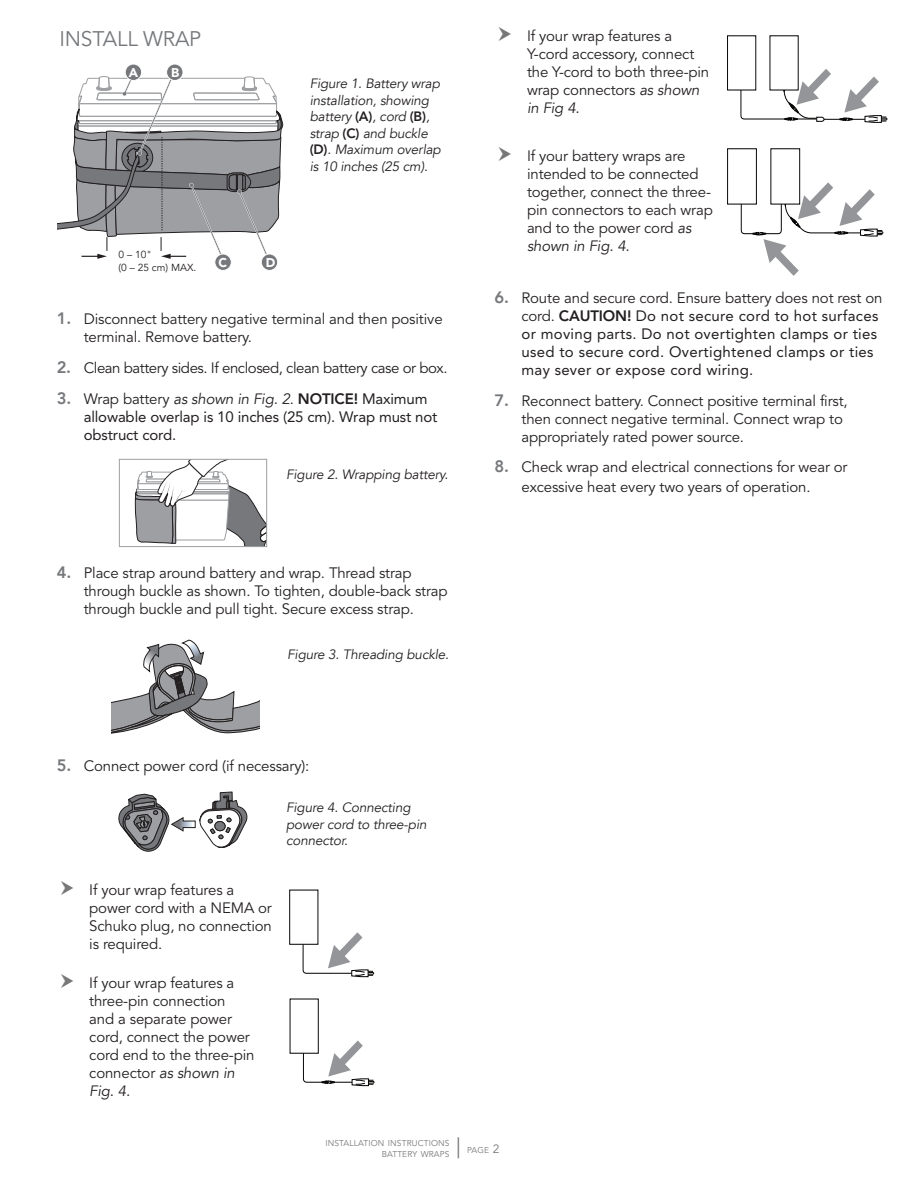
<style>
.page{position:relative;width:918px;height:1188px;background:#fff}
.page>*{position:absolute;margin:0;border:0;box-sizing:border-box;transform-origin:0 0}
.SubSection_Header{font:21px "Avenir LT Std";letter-spacing:-.01em;color:#76787b}
.t1{font:21px "Avenir LT Std";color:#787878}
.t2{font:15px/18px "Avenir LT Std";letter-spacing:-.01em;color:#231f20}
.t3{font:15px/18px "Avenir LT Std";letter-spacing:.02em;color:#231f20}
.t4{font:15px/18px "Avenir LT Std";letter-spacing:-.01em;color:#231f20}
.t5{font:15px "Avenir LT Std";letter-spacing:-.03em;color:#231f20}
.t6{font:italic 13.5px/16.5px "Avenir LT";letter-spacing:-.01em;color:#231f20}
.t7{font:900 12.6px "Avenir LT Std";color:#fff}
.t8{font:10.2px/12.3px "Avenir LT";color:#231f20}
.t9{font:8.4px/10.5px "Avenir LT Std";letter-spacing:.015em;color:#787878;text-align:right}
.s1{font-family:"Avenir LT Std";font-weight:800;font-style:normal}
.s2{font-family:"Avenir LT";font-weight:800;font-size:16.5px;color:#76787b}
.s3{font-style:inherit}
.s4{font-family:"Avenir LT";font-style:italic}
.s5{font-weight:800}
.s6{font-size:12px}
</style>
<div class="page">
<svg style="left:135px;top:461px;width:130px;height:84px"></svg>
<div style="left:119px;top:459px;width:148px;height:88px;border:1px solid #9d9fa2"></div>
<svg style="left:118px;top:791px;width:130px;height:61px"></svg>
<svg style="left:111px;top:639px;width:148px;height:95px"></svg>
<div style="left:289px;top:890px;width:29px;height:55px;border:1px solid #040503"></div>
<svg style="left:302px;top:925px;width:72px;height:52px"></svg>
<svg style="left:303px;top:1033px;width:71px;height:53px"></svg>
<div style="left:727px;top:35px;width:29px;height:55px;border:1px solid #040503"></div>
<svg style="left:740px;top:61px;width:147px;height:62px"></svg>
<div style="left:214px;top:254px;width:18px;height:17px;border:1px solid #fff;border-radius:50%"></div>
<svg style="left:57px;top:64px;width:227px;height:204px"></svg>
<div style="left:261px;top:254px;width:17px;height:16px;background:#76787b;border-radius:50%"></div>
<div style="left:261px;top:254px;width:17px;height:17px;border:1px solid #fff;border-radius:50%"></div>
<div style="left:727px;top:148px;width:30px;height:56px;border:1px solid #040503"></div>
<div style="left:770px;top:148px;width:30px;height:56px;border:1px solid #040503"></div>
<svg style="left:740px;top:174px;width:143px;height:102px"></svg>
<p class="SubSection_Header" style="left:60px;top:26px;width:143px">INSTALL WRAP</p>
<p class="t7" style="left:129px;top:65px;width:11px">A</p>
<p class="t7" style="left:171px;top:65px;width:10px">B</p>
<p class="t8" style="left:119px;top:249px;width:79px">0 – 10"<br>(0 – 25 cm) MAX.</p>
<p class="t7" style="left:218px;top:255px;width:10px">C</p>
<p class="t7" style="left:266px;top:255px;width:11px">D</p>
<p class="t6" style="left:310px;top:75px;width:133px">Figure 1. Battery wrap installation, showing battery <span class="s1">(A)</span>, cord <span class="s1">(B)</span>, strap <span class="s1">(C)</span> and buckle <span class="s1">(D)</span>. Maximum overlap is 10 inches (25 cm).</p>
<p class="t2" style="left:84px;top:310px;width:360px;text-indent:-27px"><span class="s2">1.</span> Disconnect battery negative terminal and then positive terminal. Remove battery.</p>
<p class="t5" style="left:57px;top:359px;width:392px"><span class="s2">2.</span> Clean battery sides. If enclosed, clean battery case or box.</p>
<p class="t4" style="left:84px;top:390px;width:355px;text-indent:-27px"><span class="s2">3.</span> <span class="s3">Wrap battery</span> <span class="s4">as shown in Fig. 2</span><span class="s3">.</span> <span class="s5">NOTICE!</span> Maximum allowable overlap is 10 inches (25 cm). Wrap must not obstruct cord.</p>
<p class="t6" style="left:286px;top:467px;width:163px">Figure 2. Wrapping battery.</p>
<p class="t2" style="left:84px;top:565px;width:366px;text-indent:-27px"><span class="s2">4.</span> Place strap around battery and wrap. Thread strap through buckle as shown. To tighten, double-back strap through buckle and pull tight. Secure excess strap.</p>
<p class="t6" style="left:287px;top:646px;width:163px">Figure 3. Threading buckle.</p>
<p class="t2" style="left:527px;top:27px;width:184px">If your wrap features a<br>Y-cord accessory, connect the Y-cord to both three-pin wrap connectors <span class="s4">as shown in Fig 4.</span></p>
<p class="t2" style="left:527px;top:147px;width:187px">If your battery wraps are intended to be connected together, connect the three&shy;pin connectors to each wrap and to the power cord <span class="s4">as shown in Fig. 4.</span></p>
<p class="t3" style="left:522px;top:289px;width:362px;text-indent:-27px"><span class="s2">6.</span> <span class="s3">Route and secure cord. Ensure battery does not rest on cord.</span> <span class="s5">CAUTION!</span> Do not secure cord to hot surfaces or moving parts. Do not overtighten clamps or ties used to secure cord. Overtightened clamps or ties may sever or expose cord wiring.</p>
<p class="t2" style="left:522px;top:392px;width:328px;text-indent:-27px"><span class="s2">7.</span> Reconnect battery. Connect positive terminal first, then connect negative terminal. Connect wrap to appropriately rated power source.</p>
<p class="t2" style="left:522px;top:458px;width:328px;line-height:19.5px;text-indent:-27px"><span class="s2">8.</span> Check wrap and electrical connections for wear or excessive heat every two years of operation.</p>
<p class="t2" style="left:57px;top:757px;width:254px"><span class="s2">5.</span> Connect power cord (if necessary):</p>
<p class="t6" style="left:286px;top:800px;width:142px">Figure 4. Connecting power cord to three-pin connector.</p>
<p class="t2" style="left:89px;top:881px;width:184px">If your wrap features a power cord with a NEMA or<br>Schuko plug, no connection is required.</p>
<p class="t2" style="left:89px;top:975px;width:167px">If your wrap features a three-pin connection<br>and a separate power cord, connect the power cord end to the three-pin connector <span class="s4">as shown in<br>Fig. 4.</span></p>
<p class="t9" style="left:325px;top:1139px;width:125px">INSTALLATION INSTRUCTIONS<br>BATTERY WRAPS</p>
<h1 class="t1" style="left:456px;top:1134px;width:6px">|</h1>
<p class="t9" style="left:467px;top:1145px;width:34px">PAGE <span class="s6">2</span></p>
</div>
